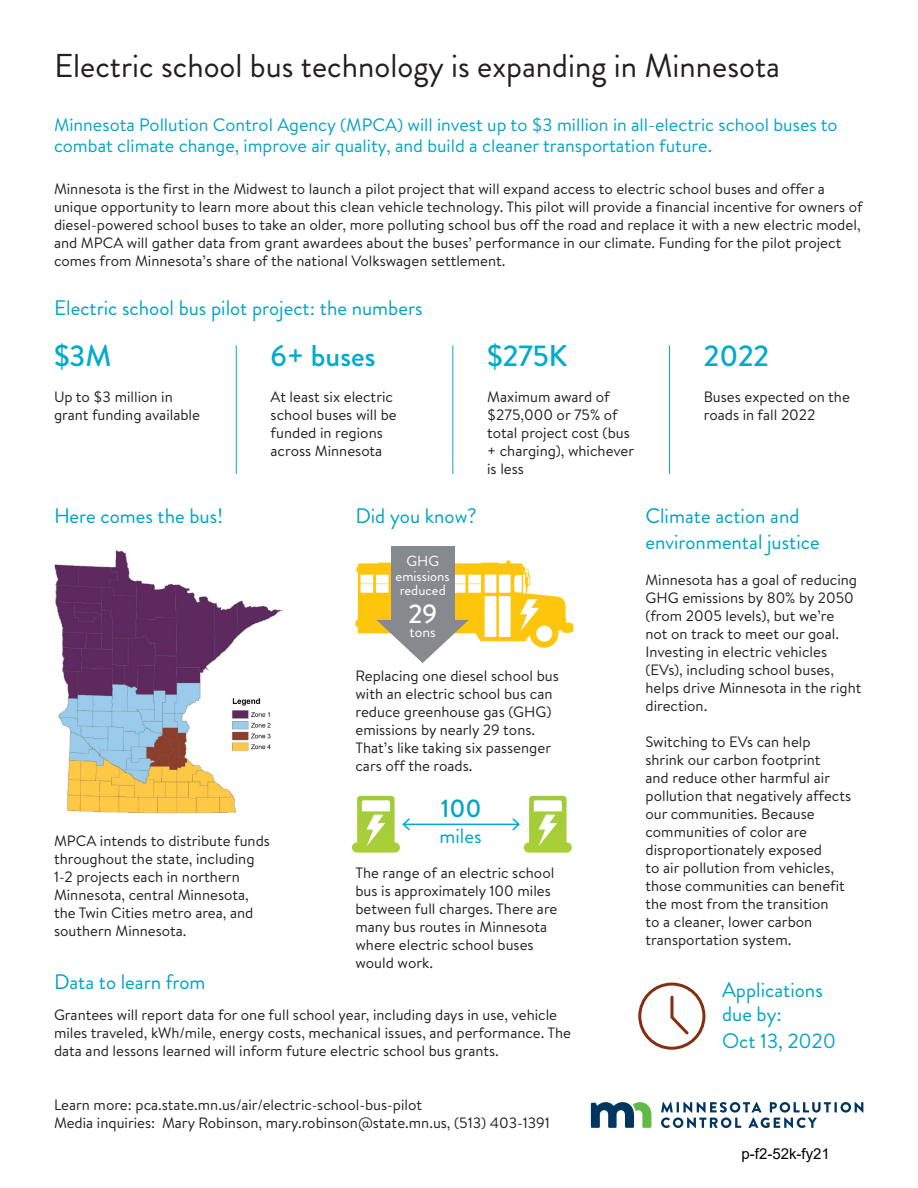
<style>
.page{position:relative;width:918px;height:1188px;background:#fff}
.page>*{position:absolute;margin:0;border:0;box-sizing:border-box;transform-origin:0 0}
.t1{font:33px "Brandon Grotesque";color:#231f20}
.fact_numbers{font:500 30px "Brandon Grotesque";color:#00abcd}
.fact_numbers-2{font:500 27px "Brandon Grotesque";color:#fff}
.headers{font:500 25.5px "Brandon Grotesque";color:#00a4c4}
.headers-2{font:21px/25.2px "Brandon Grotesque";color:#00a4c4}
.sub_title{font:18px/21.6px "Brandon Text";color:#00a4c4}
.fact_numbers-3{font:15.75px "Brandon Grotesque";color:#fff}
.body_text{font:15px/18px "Brandon Text";color:#231f20}
.t2{font:15px "Arial";color:#000}
.fact_numbers-4{font:14.7px "Brandon Grotesque";color:#fff}
</style>
<div class="page">
<hr style="left:236px;top:345px;width:1px;height:129px;background:#00abcd">
<hr style="left:452px;top:345px;width:1px;height:129px;background:#00abcd">
<hr style="left:669px;top:345px;width:1px;height:129px;background:#00abcd">
<img style="left:54px;top:550px;width:229px;height:264px">
<svg style="left:591px;top:1102px;width:60px;height:26px"></svg>
<svg style="left:661px;top:1102px;width:202px;height:26px"></svg>
<div style="left:391px;top:546px;width:63px;height:74px;background:#868a8e"></div>
<svg style="left:355px;top:560px;width:218px;height:103px"></svg>
<hr style="left:403px;top:824px;width:116px;height:1px;background:#00abcd">
<svg style="left:352px;top:796px;width:60px;height:57px"></svg>
<svg style="left:511px;top:796px;width:61px;height:57px"></svg>
<div style="left:638px;top:983px;width:67px;height:67px;border:3px solid #832d11;border-radius:50%"></div>
<svg style="left:670px;top:995px;width:19px;height:40px"></svg>
<p class="t1" style="left:54px;top:43px;width:728px">Electric school bus technology is expanding in Minnesota</p>
<p class="sub_title" style="left:54px;top:113px;width:785px">Minnesota Pollution Control Agency (MPCA) will invest up to $3 million in all-electric school buses to combat climate change, improve air quality, and build a cleaner transportation future.</p>
<p class="body_text" style="left:54px;top:179px;width:810px">Minnesota is the first in the Midwest to launch a pilot project that will expand access to electric school buses and offer a unique opportunity to learn more about this clean vehicle technology. This pilot will provide a financial incentive for owners of diesel-powered school buses to take an older, more polluting school bus off the road and replace it with a new electric model, and MPCA will gather data from grant awardees about the buses’ performance in our climate. Funding for the pilot project comes from Minnesota’s share of the national Volkswagen settlement.</p>
<p class="headers-2" style="left:54px;top:296px;width:370px">Electric school bus pilot project: the numbers</p>
<p class="fact_numbers" style="left:54px;top:335px;width:59px">$3M</p>
<p class="body_text" style="left:54px;top:387px;width:148px">Up to $3 million in grant funding available</p>
<p class="fact_numbers" style="left:271px;top:335px;width:106px">6+ buses</p>
<p class="body_text" style="left:271px;top:387px;width:128px">At least six electric school buses will be funded in regions across Minnesota</p>
<p class="fact_numbers" style="left:487px;top:335px;width:82px">$275K</p>
<p class="body_text" style="left:487px;top:387px;width:149px">Maximum award of $275,000 or 75% of total project cost (bus + charging), whichever is less</p>
<p class="fact_numbers" style="left:704px;top:335px;width:67px">2022</p>
<p class="body_text" style="left:704px;top:387px;width:148px">Buses expected on the roads in fall 2022</p>
<p class="headers-2" style="left:54px;top:504px;width:171px">Here comes the bus!</p>
<p class="body_text" style="left:54px;top:831px;width:217px">MPCA intends to distribute funds throughout the state, including<br>1-2 projects each in northern<br>Minnesota, central Minnesota, the Twin Cities metro area, and southern Minnesota.</p>
<p class="headers-2" style="left:54px;top:969px;width:153px">Data to learn from</p>
<p class="headers-2" style="left:355px;top:504px;width:123px">Did you know?</p>
<p class="fact_numbers-4" style="left:406px;top:551px;width:34px">GHG</p>
<p class="fact_numbers-4" style="left:396px;top:565px;width:56px">emissions</p>
<p class="fact_numbers-4" style="left:400px;top:580px;width:48px">reduced</p>
<p class="fact_numbers-2" style="left:408px;top:595px;width:30px">29</p>
<p class="fact_numbers-3" style="left:409px;top:621px;width:28px">tons</p>
<p class="body_text" style="left:355px;top:666px;width:205px">Replacing one diesel school bus with an electric school bus can reduce greenhouse gas (GHG) emissions by nearly 29 tons.<br>That’s like taking six passenger cars off the roads.</p>
<p class="headers" style="left:441px;top:791px;width:42px">100</p>
<p class="headers-2" style="left:440px;top:824px;width:43px">miles</p>
<p class="body_text" style="left:355px;top:864px;width:203px">The range of an electric school bus is approximately 100 miles between full charges. There are many bus routes in Minnesota where electric school buses would work.</p>
<p class="body_text" style="left:54px;top:1005px;width:519px">Grantees will report data for one full school year, including days in use, vehicle miles traveled, kWh/mile, energy costs, mechanical issues, and performance. The data and lessons learned will inform future electric school bus grants.</p>
<p class="headers-2" style="left:645px;top:504px;width:176px">Climate action and environmental justice</p>
<p class="body_text" style="left:645px;top:570px;width:217px">Minnesota has a goal of reducing<br>GHG emissions by 80% by 2050 (from 2005 levels), but we’re<br>not on track to meet our goal.<br>Investing in electric vehicles (EVs), including school buses, helps drive Minnesota in the right direction.</p>
<p class="body_text" style="left:645px;top:732px;width:207px">Switching to EVs can help shrink our carbon footprint<br>and reduce other harmful air pollution that negatively affects our communities. Because communities of color are disproportionately exposed<br>to air pollution from vehicles, those communities can benefit the most from the transition<br>to a cleaner, lower carbon transportation system.</p>
<p class="headers-2" style="left:722px;top:978px;width:102px;line-height:24px">Applications due by:</p>
<p class="headers-2" style="left:722px;top:1028px;width:115px">Oct 13, 2020</p>
<p class="body_text" style="left:54px;top:1095px;width:370px">Learn more: pca.state.mn.us/air/electric-school-bus-pilot</p>
<p class="body_text" style="left:54px;top:1113px;width:498px">Media inquiries: Mary Robinson, mary.robinson@state.mn.us, (513) 403-1391</p>
<p class="t2" style="left:741px;top:1143px;width:90px">p-f2-52k-fy21</p>
</div>
